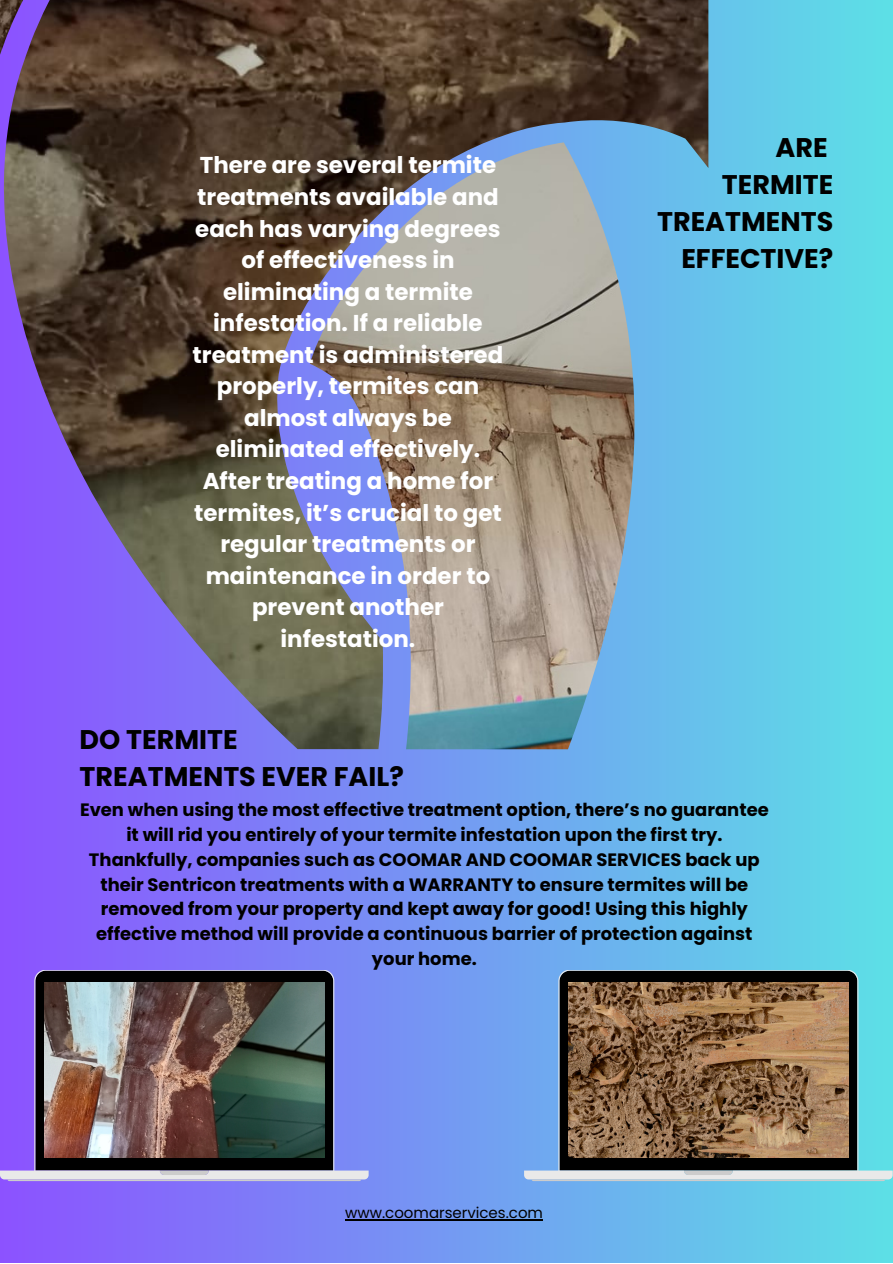
<style>
.page{position:relative;width:893px;height:1264px;background:#fff}
.page>*{position:absolute;margin:0;border:0;box-sizing:border-box;transform-origin:0 0}
.t1{font:700 27px/37px "Poppins";color:#000;text-align:right}
.t2{font:700 22.95px/31.5px "Poppins";color:#fff;text-align:center}
.t3{font:700 17.85px/24.8px "Poppins";color:#000;text-align:center}
.t4{font:15px "Poppins";color:#000}
</style>
<div class="page">
<div style="left:0;top:0;width:892px;height:1262px;background:linear-gradient(to right,#8c52ff,#5cdfe6)"></div>
<img style="left:2px;top:0;width:706px;height:749px">
<img style="left:0;top:0;width:190px;height:108px">
<img style="left:310px;top:142px;width:348px;height:607px">
<svg style="left:0;top:969px;width:368px;height:210px;background:#524795"></svg>
<svg style="left:8px;top:1170px;width:353px;height:11px;background:#d9d8df"></svg>
<img style="left:44px;top:982px;width:280px;height:175px">
<svg style="left:524px;top:969px;width:368px;height:210px;background:#44768d"></svg>
<svg style="left:531px;top:1170px;width:354px;height:11px;background:#d8dcde"></svg>
<img style="left:568px;top:982px;width:280px;height:175px">
<hr style="left:345px;top:1218px;width:198px;height:1px;background:#000">
<p class="t2" style="left:193px;top:150px;width:312px">There are several termite treatments available and each has varying degrees of effectiveness in eliminating a termite infestation. If a reliable treatment is administered properly, termites can almost always be eliminated effectively.<br>After treating a home for termites, it’s crucial to get regular treatments or maintenance in order to prevent another infestation.</p>
<p class="t1" style="left:775px;top:129px;width:54px">ARE</p>
<p class="t1" style="left:657px;top:166px;width:178px">TERMITE<br>TREATMENTS<br>EFFECTIVE?</p>
<p class="t1" style="left:80px;top:721px;width:326px;text-align:left">DO TERMITE<br>TREATMENTS EVER FAIL?</p>
<p class="t3" style="left:80px;top:797px;width:690px">Even when using the most effective treatment option, there’s no guarantee it will rid you entirely of your termite infestation upon the first try.<br>Thankfully, companies such as COOMAR AND COOMAR SERVICES back up their Sentricon treatments with a WARRANTY to ensure termites will be removed from your property and kept away for good! Using this highly effective method will provide a continuous barrier of protection against your home.</p>
<p class="t4" style="left:345px;top:1202px;width:199px">www.coomarservices.com</p>
</div>
